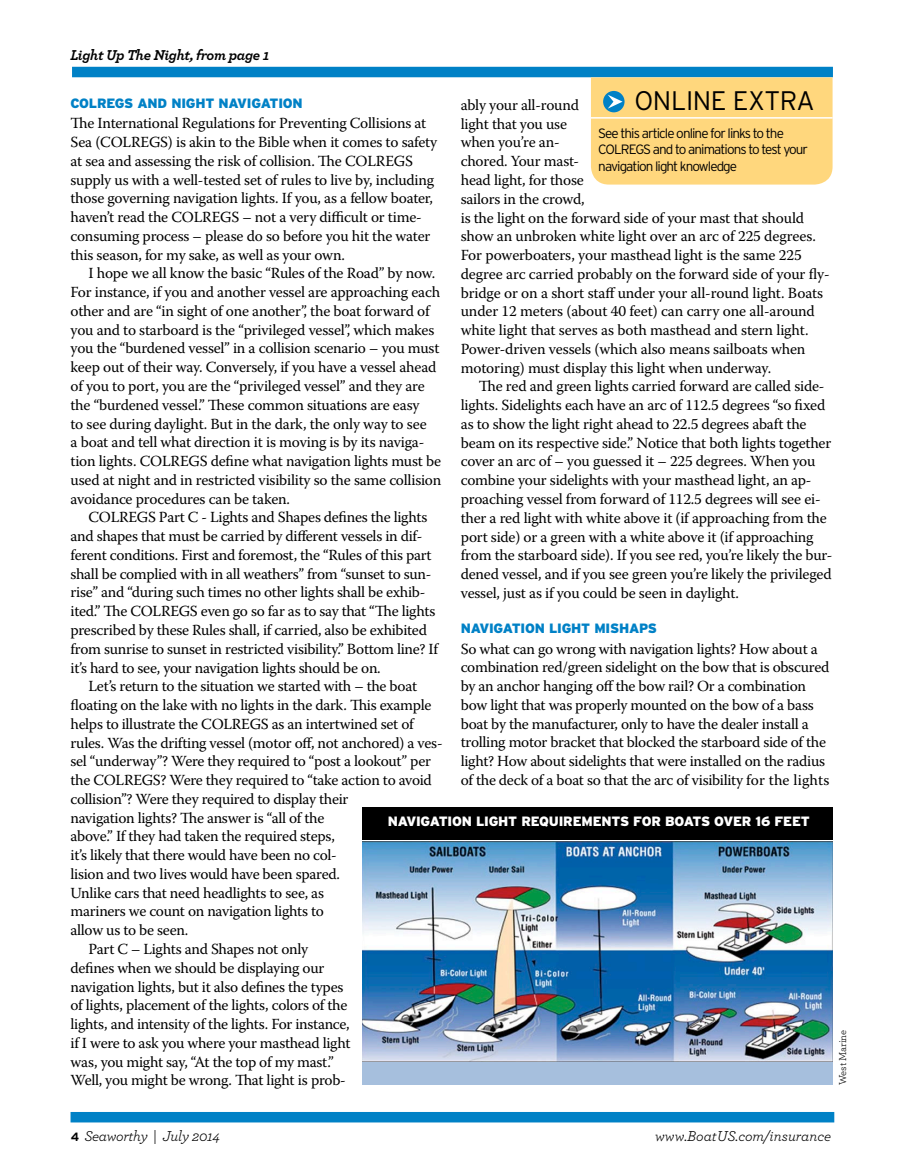
<style>
.page{position:relative;width:905px;height:1175px;background:#fff}
.page>*{position:absolute;margin:0;border:0;box-sizing:border-box;transform-origin:0 0}
.t1{font:300 26.85px "Interstate";color:#000}
.t2{font:15.3px/18.8px "Warnock Pro";letter-spacing:-.015em;color:#000}
.t3{font:italic 15px "Archer";letter-spacing:-.01em;color:#000}
.t4{font:italic 700 15px "Archer";letter-spacing:-.02em;color:#000}
.t5{font:300 13.5px/16.5px "Interstate";letter-spacing:-.07em;color:#000}
.t6{font:900 13.5px "Interstate";letter-spacing:-.015em;color:#0081c6}
.t7{font:900 13.5px "Interstate";letter-spacing:-.015em;color:#fff}
.t8{font:10.5px "Archer";color:#000}
.s1{font-family:"Interstate";font-weight:700;font-style:normal;font-size:12px}
</style>
<div class="page">
<div style="left:70px;top:1112px;width:764px;height:10px;background:#0081c6"></div>
<div style="left:72px;top:67px;width:760px;height:10px;background:#0081c6"></div>
<div style="left:362px;top:841px;width:470px;height:243px;background:#a6bfdd"></div>
<img style="left:362px;top:841px;width:470px;height:220px">
<div style="left:362px;top:806px;width:470px;height:33px;background:#000"></div>
<div style="left:591px;top:77px;width:241px;height:107px;background:#ffd77d"></div>
<p class="t4" style="left:70px;top:43px;width:200px">Light Up The Night, from page 1</p>
<h1 class="t1" style="left:634px;top:84px;width:65px">ONLINE</h1>
<h1 class="t1" style="left:732px;top:84px;width:49px">EXTRA</h1>
<p class="t6" style="left:70px;top:95px;width:46px">COLREGS</p>
<p class="t6" style="left:137px;top:95px;width:165px">AND NIGHT NAVIGATION</p>
<p class="t2" style="left:70px;top:114px;width:368px">The International Regulations for Preventing Collisions at Sea (COLREGS) is akin to the Bible when it comes to safety at sea and assessing the risk of collision. The COLREGS supply us with a well-tested set of rules to live by, including those governing navigation lights. If you, as a fellow boater, haven’t read the COLREGS – not a very difficult or time&shy;consuming process – please do so before you hit the water this season, for my sake, as well as your own.</p>
<p class="t2" style="left:70px;top:264px;width:372px;text-indent:18px">I hope we all know the basic “Rules of the Road” by now.<br>For instance, if you and another vessel are approaching each other and are “in sight of one another”, the boat forward of you and to starboard is the “privileged vessel”, which makes you the “burdened vessel” in a collision scenario – you must keep out of their way. Conversely, if you have a vessel ahead of you to port, you are the “privileged vessel” and they are the “burdened vessel.” These common situations are easy<br>to see during daylight. But in the dark, the only way to see<br>a boat and tell what direction it is moving is by its naviga&shy;tion lights. COLREGS define what navigation lights must be used at night and in restricted visibility so the same collision avoidance procedures can be taken.</p>
<p class="t2" style="left:70px;top:508px;width:369px;text-indent:18px">COLREGS Part C - Lights and Shapes defines the lights and shapes that must be carried by different vessels in dif&shy;ferent conditions. First and foremost, the “Rules of this part shall be complied with in all weathers” from “sunset to sun&shy;rise” and “during such times no other lights shall be exhib&shy;ited.” The COLREGS even go so far as to say that “The lights prescribed by these Rules shall, if carried, also be exhibited from sunrise to sunset in restricted visibility.” Bottom line? If it’s hard to see, your navigation lights should be on.</p>
<p class="t2" style="left:89px;top:676px;width:330px">Let’s return to the situation we started with – the boat</p>
<p class="t2" style="left:70px;top:695px;width:362px">floating on the lake with no lights in the dark. This example</p>
<p class="t2" style="left:70px;top:714px;width:345px">helps to illustrate the COLREGS as an intertwined set of</p>
<p class="t2" style="left:70px;top:733px;width:373px">rules. Was the drifting vessel (motor off, not anchored) a ves-</p>
<p class="t2" style="left:70px;top:751px;width:362px">sel “underway”? Were they required to “post a lookout” per</p>
<p class="t2" style="left:70px;top:770px;width:363px">the COLREGS? Were they required to “take action to avoid</p>
<p class="t2" style="left:70px;top:789px;width:279px">collision”? Were they required to display their</p>
<p class="t2" style="left:70px;top:808px;width:255px">navigation lights? The answer is “all of the</p>
<p class="t2" style="left:70px;top:826px;width:266px">above.” If they had taken the required steps,</p>
<p class="t2" style="left:70px;top:845px;width:268px">it’s likely that there would have been no col-</p>
<p class="t2" style="left:70px;top:864px;width:271px">lision and two lives would have been spared.</p>
<p class="t2" style="left:70px;top:883px;width:255px">Unlike cars that need headlights to see, as</p>
<p class="t2" style="left:70px;top:901px;width:255px">mariners we count on navigation lights to</p>
<p class="t2" style="left:70px;top:920px;width:119px">allow us to be seen.</p>
<p class="t2" style="left:89px;top:939px;width:221px">Part C – Lights and Shapes not only</p>
<p class="t2" style="left:70px;top:958px;width:255px">defines when we should be displaying our</p>
<p class="t2" style="left:70px;top:976px;width:274px">navigation lights, but it also defines the types</p>
<p class="t2" style="left:70px;top:995px;width:278px">of lights, placement of the lights, colors of the</p>
<p class="t2" style="left:70px;top:1014px;width:280px">lights, and intensity of the lights. For instance,</p>
<p class="t2" style="left:70px;top:1033px;width:281px">if I were to ask you where your masthead light</p>
<p class="t2" style="left:70px;top:1051px;width:265px">was, you might say, “At the top of my mast.”</p>
<p class="t2" style="left:70px;top:1070px;width:277px">Well, you might be wrong. That light is prob-</p>
<p class="t2" style="left:461px;top:95px;width:370px">ably your all-round<br>light that you use<br>when you’re an-<br>chored. Your mast-<br>head light, for those<br>sailors in the crowd,<br>is the light on the forward side of your mast that should show an unbroken white light over an arc of 225 degrees.<br>For powerboaters, your masthead light is the same 225 degree arc carried probably on the forward side of your fly&shy;bridge or on a short staff under your all-round light. Boats under 12 meters (about 40 feet) can carry one all-around white light that serves as both masthead and stern light.<br>Power-driven vessels (which also means sailboats when motoring) must display this light when underway.</p>
<p class="t2" style="left:461px;top:377px;width:373px;text-indent:18px">The red and green lights carried forward are called side&shy;lights. Sidelights each have an arc of 112.5 degrees “so fixed as to show the light right ahead to 22.5 degrees abaft the beam on its respective side.” Notice that both lights together cover an arc of – you guessed it – 225 degrees. When you combine your sidelights with your masthead light, an ap&shy;proaching vessel from forward of 112.5 degrees will see ei&shy;ther a red light with white above it (if approaching from the port side) or a green with a white above it (if approaching from the starboard side). If you see red, you’re likely the bur&shy;dened vessel, and if you see green you’re likely the privileged vessel, just as if you could be seen in daylight.</p>
<p class="t6" style="left:460px;top:620px;width:198px">NAVIGATION LIGHT MISHAPS</p>
<p class="t2" style="left:460px;top:639px;width:370px">So what can go wrong with navigation lights? How about a combination red/green sidelight on the bow that is obscured by an anchor hanging off the bow rail? Or a combination bow light that was properly mounted on the bow of a bass boat by the manufacturer, only to have the dealer install a trolling motor bracket that blocked the starboard side of the light? How about sidelights that were installed on the radius of the deck of a boat so that the arc of visibility for the lights</p>
<p class="t7" style="left:388px;top:813px;width:423px">NAVIGATION LIGHT REQUIREMENTS FOR BOATS OVER 16 FEET</p>
<p class="t5" style="left:598px;top:125px;width:187px">See this article online for links to the<br>COLREGS</p>
<p class="t5" style="left:598px;top:141px;width:211px;text-indent:55px">and to animations to test your navigation light knowledge</p>
<p class="t8" style="left:835px;top:1084px;width:56px;rotate:-90deg">West Marine</p>
<p class="t3" style="left:71px;top:1125px;width:151px"><span class="s1">4</span> Seaworthy | July 2014</p>
<p class="t3" style="left:655px;top:1125px;width:177px">www.BoatUS.com/insurance</p>
</div>
